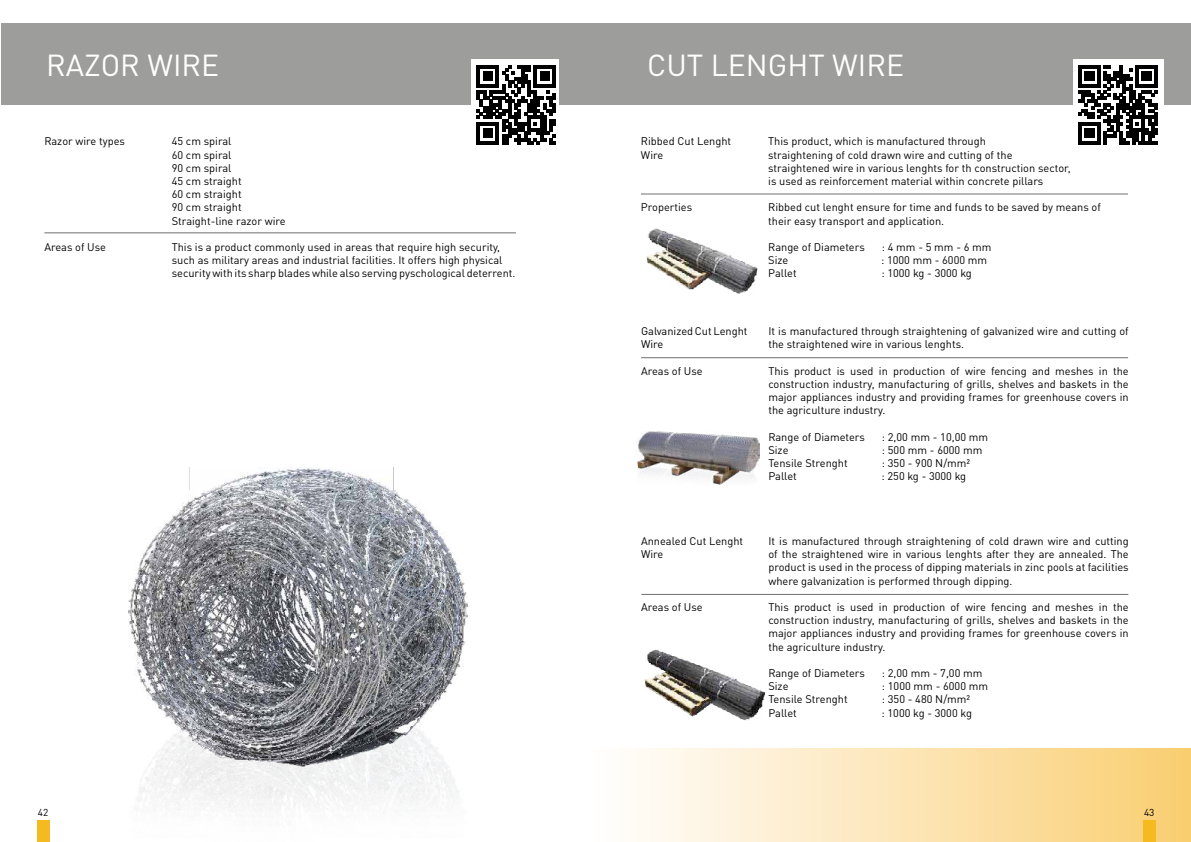
<style>
.page{position:relative;width:1191px;height:842px;background:#fff}
.page>*{position:absolute;margin:0;border:0;box-sizing:border-box;transform-origin:0 0}
.t1{font:30px "DIN Pro";color:#fff}
.t2{font:11px/13.2px "DIN Pro";color:#000}
.t3{font:10px "DIN Pro";color:#000}
</style>
<div class="page">
<div style="left:1px;top:23px;width:597px;height:81px;background:#9d9d9c"></div>
<div style="left:37px;top:820px;width:12px;height:22px;background:#f5ba20"></div>
<hr style="left:44px;top:233px;width:472px;height:1px;background:#706f6f">
<div style="left:471px;top:60px;width:91px;height:90px;background:#fff"></div>
<svg style="left:476px;top:65px;width:80px;height:79px"></svg>
<svg style="left:637px;top:749px;width:554px;height:93px;background:#fce4b4"></svg>
<div style="left:559px;top:23px;width:632px;height:81px;background:#9d9d9c"></div>
<div style="left:1142px;top:820px;width:13px;height:22px;background:#f5ba20"></div>
<div style="left:1072px;top:60px;width:91px;height:90px;background:#fff"></div>
<svg style="left:1078px;top:65px;width:79px;height:79px"></svg>
<hr style="left:641px;top:194px;width:487px;height:1px;background:#706f6f">
<hr style="left:641px;top:357px;width:487px;height:1px;background:#706f6f">
<hr style="left:641px;top:594px;width:487px;height:1px;background:#706f6f">
<img style="left:644px;top:649px;width:121px;height:71px">
<img style="left:636px;top:431px;width:124px;height:54px">
<img style="left:647px;top:228px;width:110px;height:65px">
<img style="left:128px;top:468px;width:339px;height:342px">
<h1 class="t1" style="left:46px;top:41px;width:175px">RAZOR WIRE</h1>
<h1 class="t1" style="left:647px;top:41px;width:258px">CUT LENGHT WIRE</h1>
<p class="t2" style="left:44px;top:134px;width:82px">Razor wire types</p>
<p class="t2" style="left:44px;top:239px;width:63px">Areas of Use</p>
<p class="t2" style="left:172px;top:134px;width:115px">45 cm spiral<br>60 cm spiral<br>90 cm spiral<br>45 cm straight<br>60 cm straight<br>90 cm straight<br>Straight-line razor wire</p>
<p class="t2" style="left:172px;top:239px;width:345px">This is a product commonly used in areas that require high security, such as military areas and industrial facilities. It offers high physical security with its sharp blades while also serving pyschological deterrent.</p>
<p class="t2" style="left:641px;top:134px;width:92px">Ribbed Cut Lenght<br>Wire</p>
<p class="t2" style="left:641px;top:200px;width:53px">Properties</p>
<p class="t2" style="left:768px;top:134px;width:304px">This product, which is manufactured through<br>straightening of cold drawn wire and cutting of the straightened wire in various lenghts for th construction sector, is used as reinforcement material within concrete pillars</p>
<p class="t2" style="left:768px;top:200px;width:334px">Ribbed cut lenght ensure for time and funds to be saved by means of their easy transport and application.</p>
<p class="t2" style="left:768px;top:239px;width:98px">Range of Diameters</p>
<p class="t2" style="left:881px;top:239px;width:111px">: 4 mm - 5 mm - 6 mm</p>
<p class="t2" style="left:768px;top:252px;width:22px">Size</p>
<p class="t2" style="left:881px;top:252px;width:108px">: 1000 mm - 6000 mm</p>
<p class="t2" style="left:768px;top:266px;width:30px">Pallet</p>
<p class="t2" style="left:881px;top:266px;width:92px">: 1000 kg - 3000 kg</p>
<p class="t2" style="left:641px;top:324px;width:108px">Galvanized Cut Lenght<br>Wire</p>
<p class="t2" style="left:641px;top:363px;width:63px">Areas of Use</p>
<p class="t2" style="left:768px;top:324px;width:362px">It is manufactured through straightening of galvanized wire and cutting of the straightened wire in various lenghts.</p>
<p class="t2" style="left:768px;top:363px;width:362px;text-align:justify">This product is used in production of wire fencing and meshes in the construction industry, manufacturing of grills, shelves and baskets in the major appliances industry and providing frames for greenhouse covers in the agriculture industry.</p>
<p class="t2" style="left:768px;top:429px;width:98px">Range of Diameters</p>
<p class="t2" style="left:882px;top:429px;width:108px">: 2,00 mm - 10,00 mm</p>
<p class="t2" style="left:768px;top:442px;width:22px">Size</p>
<p class="t2" style="left:882px;top:442px;width:102px">: 500 mm - 6000 mm</p>
<p class="t2" style="left:768px;top:456px;width:81px">Tensile Strenght</p>
<p class="t2" style="left:882px;top:456px;width:90px">: 350 - 900 N/mm²</p>
<p class="t2" style="left:768px;top:469px;width:30px">Pallet</p>
<p class="t2" style="left:881px;top:469px;width:86px">: 250 kg - 3000 kg</p>
<p class="t2" style="left:641px;top:533px;width:104px">Annealed Cut Lenght<br>Wire</p>
<p class="t2" style="left:641px;top:599px;width:63px">Areas of Use</p>
<p class="t2" style="left:768px;top:533px;width:362px;text-align:justify">It is manufactured through straightening of cold drawn wire and cutting of the straightened wire in various lenghts after they are annealed. The product is used in the process of dipping materials in zinc pools at facilities where galvanization is performed through dipping.</p>
<p class="t2" style="left:768px;top:599px;width:362px;text-align:justify">This product is used in production of wire fencing and meshes in the construction industry, manufacturing of grills, shelves and baskets in the major appliances industry and providing frames for greenhouse covers in the agriculture industry.</p>
<p class="t2" style="left:768px;top:665px;width:98px">Range of Diameters</p>
<p class="t2" style="left:882px;top:665px;width:102px">: 2,00 mm - 7,00 mm</p>
<p class="t2" style="left:768px;top:679px;width:22px">Size</p>
<p class="t2" style="left:882px;top:679px;width:108px">: 1000 mm - 6000 mm</p>
<p class="t2" style="left:768px;top:692px;width:81px">Tensile Strenght</p>
<p class="t2" style="left:882px;top:692px;width:90px">: 350 - 480 N/mm²</p>
<p class="t2" style="left:768px;top:705px;width:30px">Pallet</p>
<p class="t2" style="left:881px;top:705px;width:92px">: 1000 kg - 3000 kg</p>
<p class="t3" style="left:38px;top:804px;width:12px">42</p>
<p class="t3" style="left:1144px;top:804px;width:12px">43</p>
</div>
